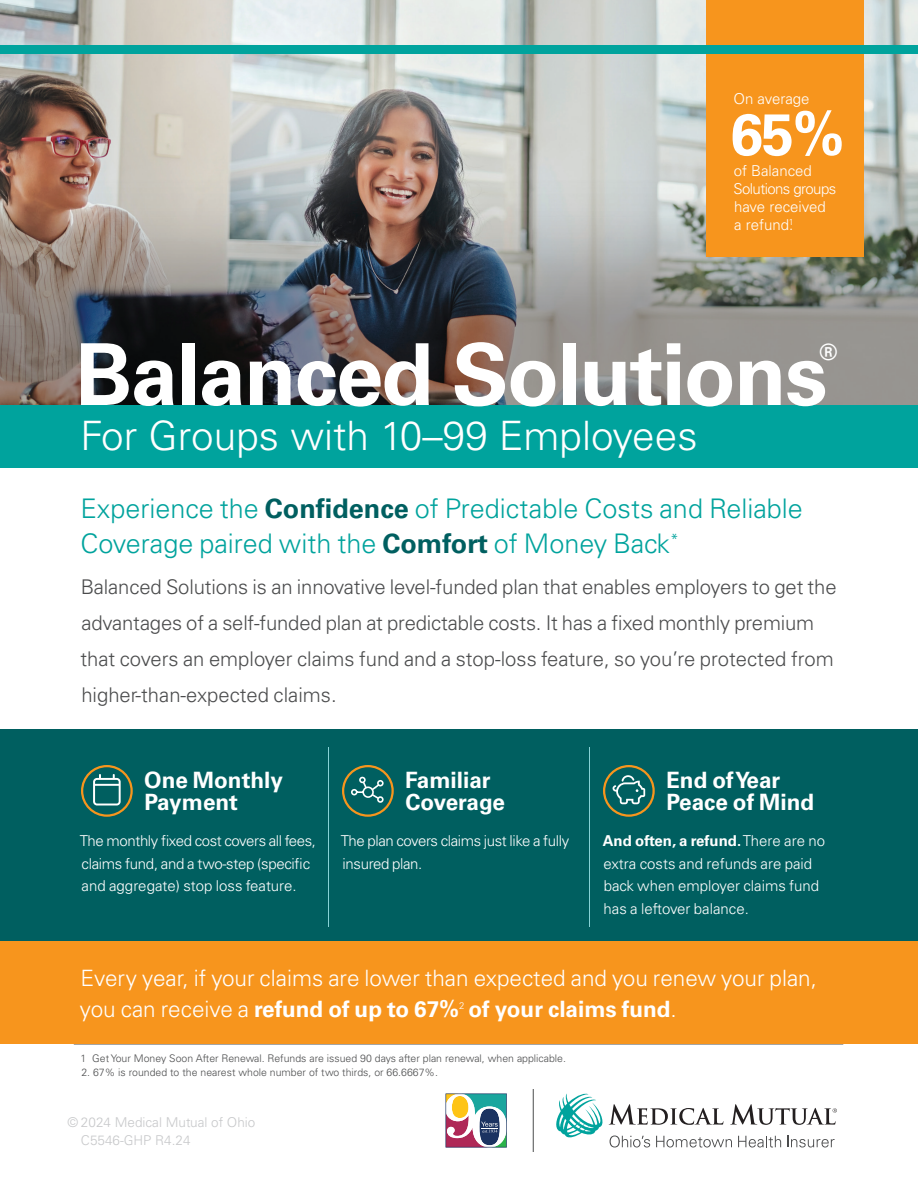
<style>
.page{position:relative;width:918px;height:1188px;background:#fff}
.page>*{position:absolute;margin:0;border:0;box-sizing:border-box;transform-origin:0 0}
.t1{font:700 85.5px "Univers LT Std";letter-spacing:-.02em;color:#fff}
.t2{font:700 58.5px "Univers LT Std";color:#fff}
.t3{font:300 40.5px "Univers LT Std";color:#fff}
.t4{font:300 27px/36px "Univers LT Std";color:#00a39d}
.t5{font:300 22.5px/31.5px "Univers LT Std";color:#fff}
.t6{font:700 22.5px/22.5px "Univers LT Std";color:#fff}
.t7{font:300 20.25px/36px "Univers LT Std";letter-spacing:-.005em;color:#4b4c4d}
.t8{font:300 15px/22.5px "Univers LT Std";color:#fff}
.t9{font:300 15px/22.5px "Univers LT Std";letter-spacing:-.02em;color:#fff}
.t10{font:300 13.5px/18px "Univers LT Std";color:#c7c8ca}
.t11{font:300 10.5px "Univers LT Std";color:#4b4c4d}
.t12{font:300 9.6px "Univers LT Std";color:#fff}
.s1{font-weight:700;color:#005f60}
.s2{font-weight:700}
</style>
<div class="page">
<img style="left:0;top:0;width:918px;height:405px">
<div style="left:0;top:729px;width:918px;height:216px;background:#005f60"></div>
<div style="left:0;top:405px;width:918px;height:63px;background:#00a39d"></div>
<div style="left:706px;top:0;width:158px;height:256px;background:#f7951d"></div>
<div style="left:0;top:45px;width:918px;height:9px;background:#00a39d"></div>
<div style="left:603px;top:765px;width:52px;height:52px;border:2px solid #f7951d;border-radius:50%"></div>
<svg style="left:612px;top:775px;width:33px;height:29px"></svg>
<div style="left:342px;top:765px;width:52px;height:52px;border:2px solid #f7951d;border-radius:50%"></div>
<svg style="left:351px;top:777px;width:33px;height:26px"></svg>
<div style="left:81px;top:765px;width:52px;height:52px;border:2px solid #f7951d;border-radius:50%"></div>
<svg style="left:93px;top:774px;width:28px;height:32px"></svg>
<hr style="left:589px;top:747px;width:1px;height:180px;background:#88d2d6">
<hr style="left:328px;top:747px;width:1px;height:180px;background:#88d2d6">
<hr style="left:74px;top:1044px;width:769px;height:1px;background:#4b4c4d">
<div style="left:0;top:941px;width:918px;height:103px;background:#f7951d"></div>
<svg style="left:556px;top:1094px;width:281px;height:54px"></svg>
<svg style="left:446px;top:1094px;width:61px;height:54px"></svg>
<hr style="left:533px;top:1089px;width:1px;height:63px;background:#4b4c4d">
<p class="t8" style="left:733px;top:87px;width:78px">On average</p>
<h2 class="t2" style="left:730px;top:100px;width:116px">65%</h2>
<p class="t8" style="left:734px;top:161px;width:104px;line-height:18px">of Balanced<br>Solutions groups have received a refund.<sup>1</sup></p>
<h1 class="t1" style="left:75px;top:325px;width:754px">Balanced Solutions</h1>
<p class="t6" style="left:820px;top:341px;width:19px">®</p>
<h3 class="t3" style="left:80px;top:411px;width:619px">For Groups with 10–99 Employees</h3>
<h3 class="t4" style="left:80px;top:490px;width:724px">Experience the <span class="s1">Confidence</span> of Predictable Costs and Reliable<br>Coverage paired with the <span class="s1">Comfort</span> of Money Back<sup>*</sup></h3>
<p class="t7" style="left:81px;top:569px;width:758px">Balanced Solutions is an innovative level-funded plan that enables employers to get the advantages of a self-funded plan at predictable costs. It has a fixed monthly premium that covers an employer claims fund and a stop-loss feature, so you’re protected from higher-than-expected claims.</p>
<p class="t6" style="left:144px;top:769px;width:140px">One Monthly<br>Payment</p>
<p class="t9" style="left:80px;top:829px;width:238px">The monthly fixed cost covers all fees, claims fund, and a two-step (specific and aggregate) stop loss feature.</p>
<p class="t9" style="left:341px;top:829px;width:230px">The plan covers claims just like a fully insured plan.</p>
<p class="t8" style="left:603px;top:829px;width:224px"><span class="s2">And often, a refund.</span> There are no extra costs and refunds are paid back when employer claims fund has a leftover balance.</p>
<p class="t6" style="left:405px;top:769px;width:101px">Familiar<br>Coverage</p>
<p class="t6" style="left:666px;top:769px;width:150px">End of Year<br>Peace of Mind</p>
<p class="t5" style="left:80px;top:962px;width:739px">Every year, if your claims are lower than expected and you renew your plan, you can receive a <span class="s2">refund of up to 67% of your claims fund</span>.</p>
<p class="t12" style="left:459px;top:999px;width:7px">2</p>
<p class="t11" style="left:81px;top:1052px;width:487px">1 Get Your Money Soon After Renewal. Refunds are issued 90 days after plan renewal, when applicable.</p>
<p class="t11" style="left:81px;top:1065px;width:358px">2. 67% is rounded to the nearest whole number of two thirds, or 66.6667%.</p>
<p class="t10" style="left:81px;top:1113px;width:176px;text-indent:-14px">© 2024 Medical Mutual of Ohio<br>C5546-GHP R4.24</p>
</div>
